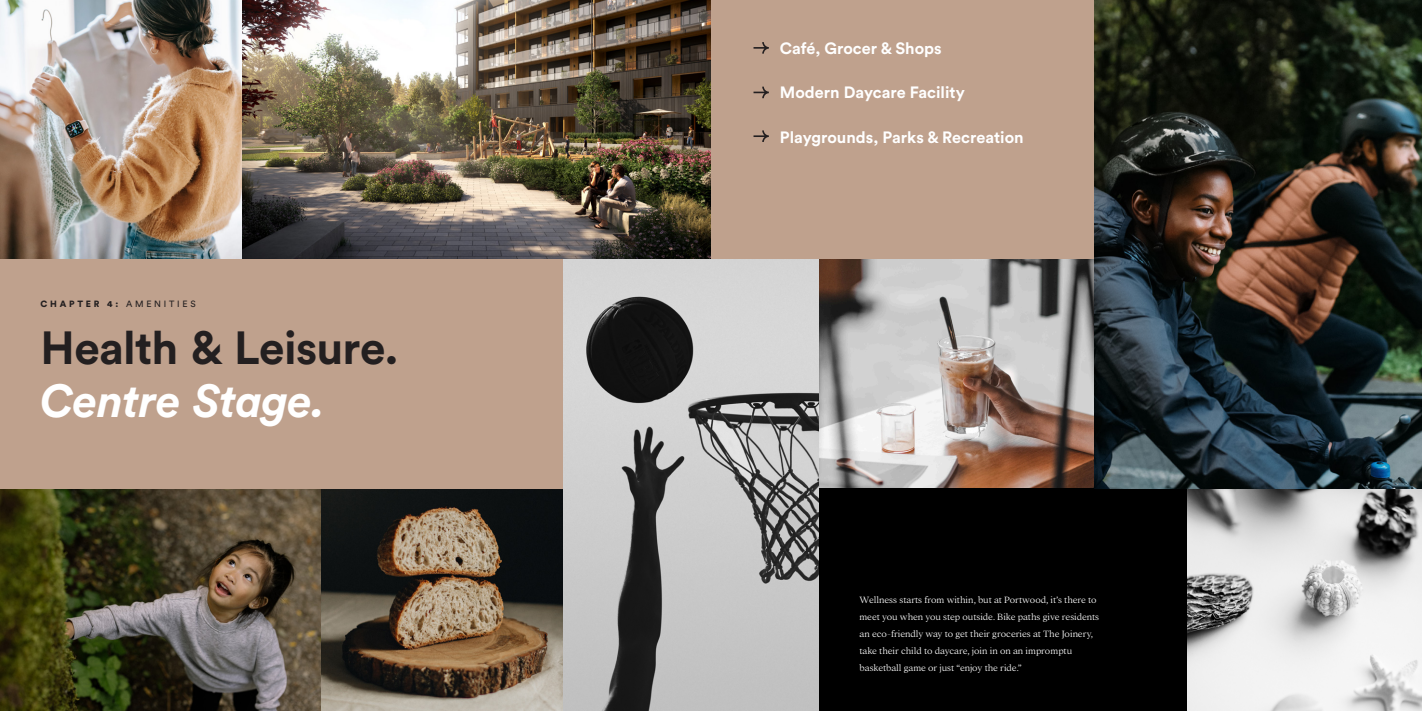
<style>
.page{position:relative;width:1422px;height:711px;background:#fff}
.page>*{position:absolute;margin:0;border:0;box-sizing:border-box;transform-origin:0 0}
.t1{font:700 46px "Circular Std";letter-spacing:-.015em;color:#231f20}
.t2{font:italic 700 46px "Circular Std";letter-spacing:-.02em;color:#fff}
.t3{font:700 16.3px "Circular Std";color:#fff}
.t4{font:100 10px/17px "Addington CF";letter-spacing:-.01em;color:#fff}
.t5{font:900 9px "Circular Std";letter-spacing:.305em;color:#231f20}
.s1{font-weight:400}
</style>
<div class="page">
<img style="left:0;top:489px;width:321px;height:222px">
<img style="left:0;top:0;width:711px;height:259px">
<img style="left:321px;top:489px;width:243px;height:222px">
<div style="left:0;top:259px;width:564px;height:230px;background:#bfa18d"></div>
<img style="left:564px;top:259px;width:255px;height:452px">
<img style="left:819px;top:259px;width:276px;height:230px">
<div style="left:819px;top:489px;width:368px;height:222px;background:#000"></div>
<div style="left:711px;top:0;width:398px;height:259px;background:#bfa18d"></div>
<img style="left:1187px;top:489px;width:235px;height:222px">
<img style="left:1095px;top:0;width:327px;height:489px">
<svg style="left:754px;top:42px;width:15px;height:12px"></svg>
<svg style="left:754px;top:87px;width:15px;height:11px"></svg>
<svg style="left:754px;top:130px;width:15px;height:12px"></svg>
<p class="t5" style="left:40px;top:298px;width:157px">CHAPTER 4: <span class="s1">AMENITIES</span></p>
<p class="t1" style="left:40px;top:319px;width:360px">Health &amp; Leisure.</p>
<p class="t2" style="left:40px;top:372px;width:286px">Centre Stage.</p>
<p class="t3" style="left:780px;top:37px;width:163px">Café, Grocer &amp; Shops</p>
<p class="t3" style="left:780px;top:82px;width:186px">Modern Daycare Facility</p>
<p class="t3" style="left:780px;top:127px;width:245px">Playgrounds, Parks &amp; Recreation</p>
<p class="t4" style="left:860px;top:591px;width:241px">Wellness starts from within, but at Portwood, it’s there to meet you when you step outside. Bike paths give residents an eco-friendly way to get their groceries at The Joinery, take their child to daycare, join in on an impromptu basketball game or just “enjoy the ride.”</p>
</div>
